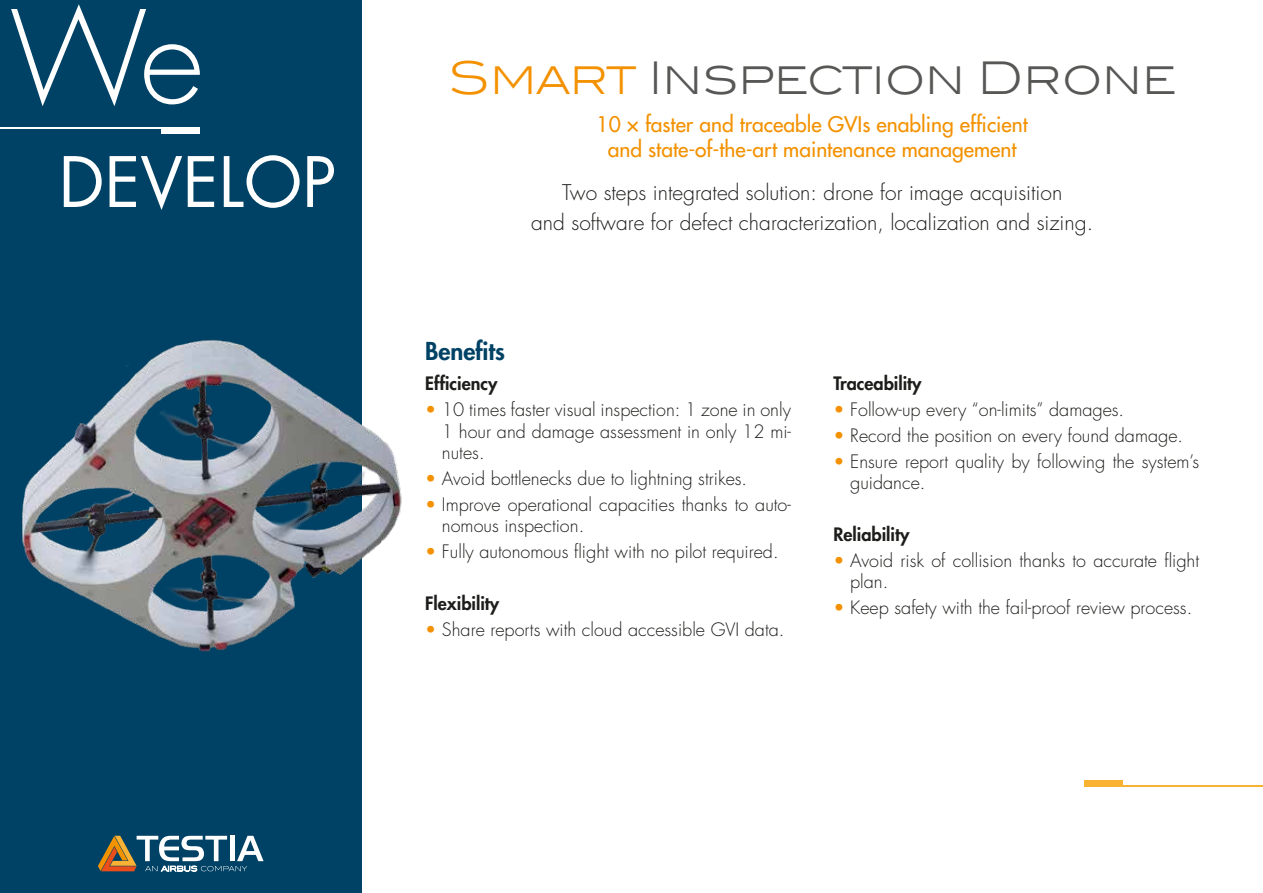
<style>
.page{position:relative;width:1263px;height:893px;background:#fff}
.page>*{position:absolute;margin:0;border:0;box-sizing:border-box;transform-origin:0 0}
.t1{font:300 45px "Blair ITC Std";color:#575756}
.t2{font:800 24px "Futura Std";color:#004265}
.t3{font:300 21px/30px "Futura Std";color:#1d1d1b;text-align:center}
.t4{font:500 21px/25.2px "Futura Std";color:#f39100;text-align:center}
.t5{font:300 18px/21.6px "Futura Std";color:#1d1d1b}
.t6{font:800 18px "Futura Std";color:#1d1d1b}
.s1{color:#f39100}
</style>
<div class="page">
<div style="left:0;top:0;width:361px;height:893px;background:#004265"></div>
<svg style="left:98px;top:836px;width:166px;height:36px"></svg>
<div style="left:1084px;top:780px;width:39px;height:7px;background:#f9b232"></div>
<hr style="left:1084px;top:785px;width:179px;height:2px;background:#f9b232">
<svg style="left:64px;top:155px;width:270px;height:55px"></svg>
<div style="left:162px;top:128px;width:38px;height:6px;background:#fff"></div>
<hr style="left:0;top:128px;width:200px;height:1px;background:#fff">
<svg style="left:11px;top:4px;width:189px;height:102px"></svg>
<img style="left:22px;top:332px;width:380px;height:332px">
<h1 class="t1" style="left:448px;top:52px;width:730px"><span class="s1">Smart</span> Inspection Drone</h1>
<p class="t4" style="left:596px;top:112px;width:433px">10 × faster and traceable GVIs enabling efficient and state-of-the-art maintenance management</p>
<p class="t3" style="left:531px;top:178px;width:563px">Two steps integrated solution: drone for image acquisition<br>and software for defect characterization, localization and sizing.</p>
<h2 class="t2" style="left:425px;top:336px;width:81px">Benefits</h2>
<p class="t6" style="left:425px;top:372px;width:74px">Efficiency</p>
<p class="t5" style="left:442px;top:399px;width:350px;text-align:justify;text-indent:-17px"><span class="s1">•</span> 10 times faster visual inspection: 1 zone in only 1 hour and damage assessment in only 12 mi&shy;nutes.</p>
<p class="t5" style="left:425px;top:468px;width:323px"><span class="s1">•</span> Avoid bottlenecks due to lightning strikes.</p>
<p class="t5" style="left:442px;top:494px;width:350px;text-indent:-17px"><span class="s1">•</span> Improve operational capacities thanks to auto&shy;nomous inspection.</p>
<p class="t5" style="left:425px;top:541px;width:355px"><span class="s1">•</span> Fully autonomous flight with no pilot required.</p>
<p class="t6" style="left:425px;top:592px;width:75px">Flexibility</p>
<p class="t5" style="left:425px;top:619px;width:361px"><span class="s1">•</span> Share reports with cloud accessible GVI data.</p>
<p class="t6" style="left:833px;top:372px;width:90px">Traceability</p>
<p class="t5" style="left:833px;top:399px;width:292px"><span class="s1">•</span> Follow-up every “on-limits” damages.</p>
<p class="t5" style="left:833px;top:425px;width:351px"><span class="s1">•</span> Record the position on every found damage.</p>
<p class="t5" style="left:850px;top:451px;width:350px;text-indent:-17px"><span class="s1">•</span> Ensure report quality by following the system’s guidance.</p>
<p class="t6" style="left:833px;top:523px;width:77px">Reliability</p>
<p class="t5" style="left:850px;top:550px;width:350px;text-indent:-17px"><span class="s1">•</span> Avoid risk of collision thanks to accurate flight plan.</p>
<p class="t5" style="left:833px;top:597px;width:360px"><span class="s1">•</span> Keep safety with the fail-proof review process.</p>
</div>
